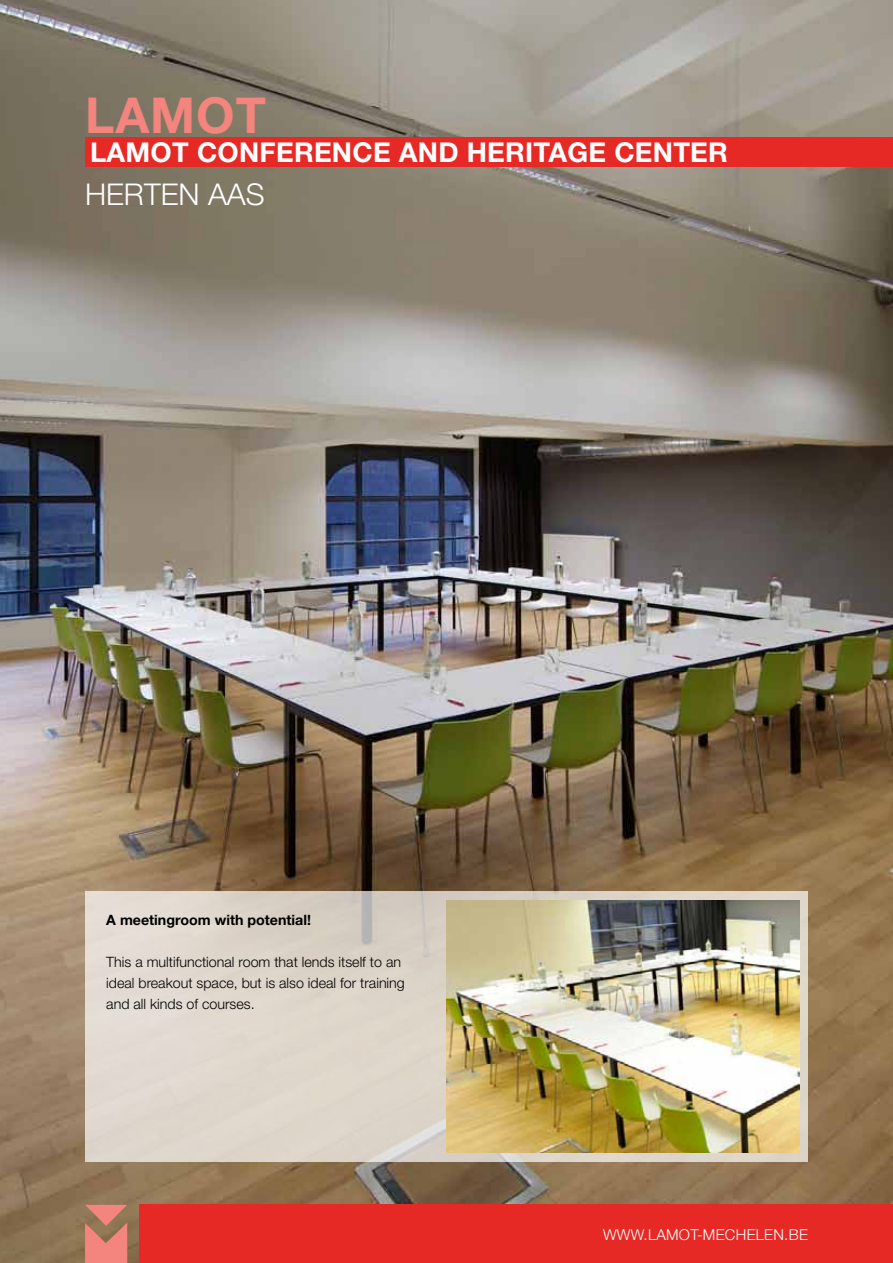
<style>
.page{position:relative;width:893px;height:1263px;background:#fff}
.page>*{position:absolute;margin:0;border:0;box-sizing:border-box;transform-origin:0 0}
.t1{font:700 49.5px "Helvetica Neue";letter-spacing:.02em;color:#f3847e}
.t2{font:300 30px "Helvetica Neue";color:#fff}
.t3{font:700 27.3px "Helvetica Neue";letter-spacing:.01em;color:#fff}
.t4{font:300 15px "Helvetica Neue";letter-spacing:.02em;color:#fff}
.t5{font:300 14.25px/21px "Helvetica Neue";color:#000}
.t6{font:700 14.25px "Helvetica Neue";color:#000}
</style>
<div class="page">
<img style="left:0;top:0;width:893px;height:1263px">
<div style="left:139px;top:1205px;width:754px;height:58px;background:#e72925"></div>
<svg style="left:85px;top:1205px;width:42px;height:58px;background:#d47f71"></svg>
<div style="left:85px;top:137px;width:808px;height:29px;background:#e72925"></div>
<div style="left:85px;top:891px;width:723px;height:270px;background:#dfd6cb"></div>
<img style="left:446px;top:901px;width:353px;height:251px">
<h1 class="t1" style="left:85px;top:85px;width:182px">LAMOT</h1>
<h3 class="t3" style="left:90px;top:135px;width:639px">LAMOT CONFERENCE AND HERITAGE CENTER</h3>
<h2 class="t2" style="left:85px;top:176px;width:181px">Herten Aas</h2>
<p class="t6" style="left:106px;top:911px;width:206px">A MEETINGROOM WITH POTENTIAL!</p>
<p class="t5" style="left:106px;top:951px;width:300px">This a multifunctional room that lends itself to an ideal breakout space, but is also ideal for training and all kinds of courses.</p>
<p class="t4" style="left:603px;top:1226px;width:15px">www</p>
<p class="t4" style="left:644px;top:1226px;width:166px">.lamot-mechelen.be</p>
</div>
